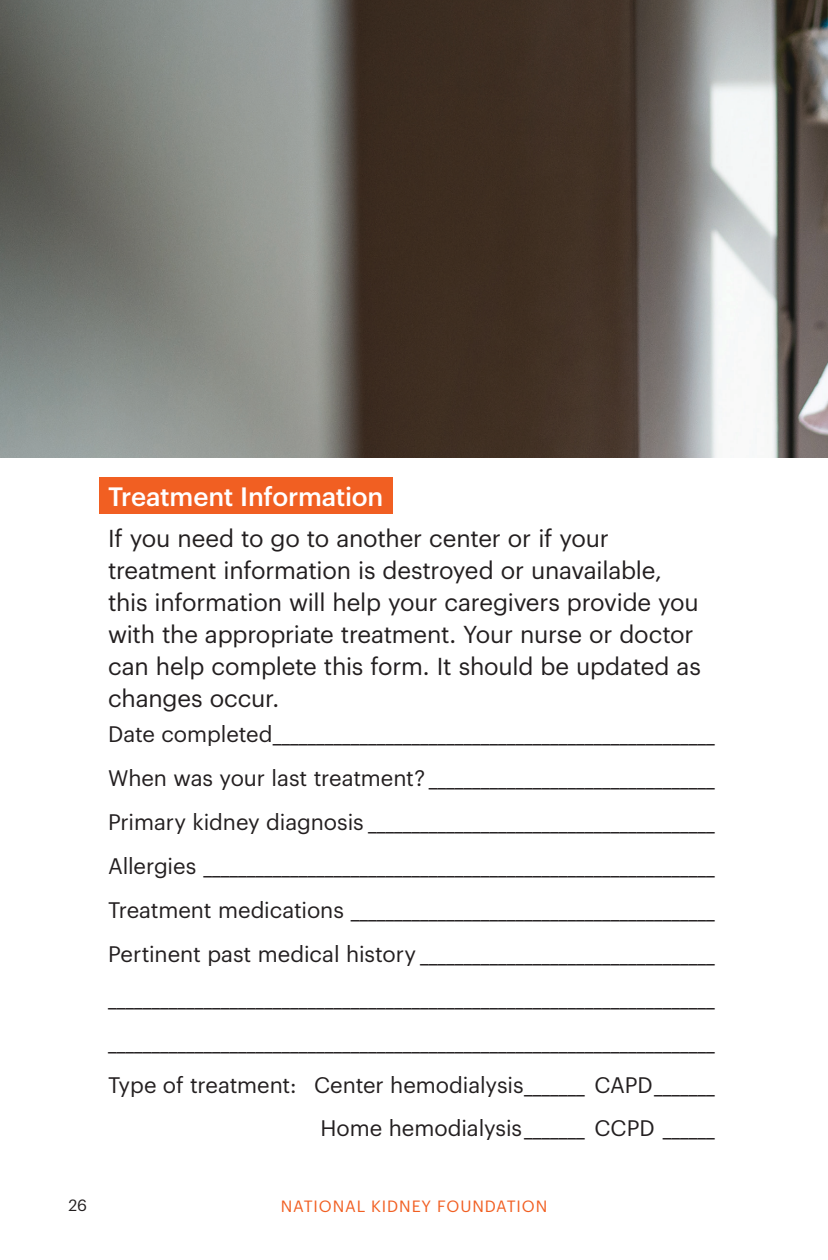
<style>
.page{position:relative;width:828px;height:1260px;background:#fff}
.page>*{position:absolute;margin:0;border:0;box-sizing:border-box;transform-origin:0 0}
.t1{font:500 26px "Graphik";letter-spacing:-.015em;color:#fff}
.t2{font:24px/32px "Graphik";letter-spacing:-.01em;color:#231f20}
.t3{font:22px/43.8px "Graphik";letter-spacing:-.005em;color:#231f20;text-align:right}
.t4{font:16px "Graphik";letter-spacing:.055em;color:#f15f22}
.t5{font:16px "Graphik";color:#231f20}
</style>
<div class="page">
<div style="left:99px;top:478px;width:293px;height:36px;background:#f15f22"></div>
<img style="left:0;top:0;width:828px;height:457px">
<p class="t1" style="left:108px;top:476px;width:277px">Treatment Information</p>
<p class="t2" style="left:108px;top:520px;width:594px">If you need to go to another center or if your treatment information is destroyed or unavailable, this information will help your caregivers provide you with the appropriate treatment. Your nurse or doctor can help complete this form. It should be updated as changes occur.</p>
<p class="t3" style="left:108px;top:710px;width:608px">Date completed___________________________________________________ When was your last treatment? _________________________________ Primary kidney diagnosis ________________________________________ Allergies ___________________________________________________________ Treatment medications __________________________________________ Pertinent past medical history __________________________________ ______________________________________________________________________ ______________________________________________________________________ Type of treatment: Center hemodialysis_______ CAPD_______ Home hemodialysis_______ CCPD ______</p>
<p class="t5" style="left:68px;top:1193px;width:20px">26</p>
<p class="t4" style="left:281px;top:1194px;width:268px">NATIONAL KIDNEY FOUNDATION</p>
</div>
